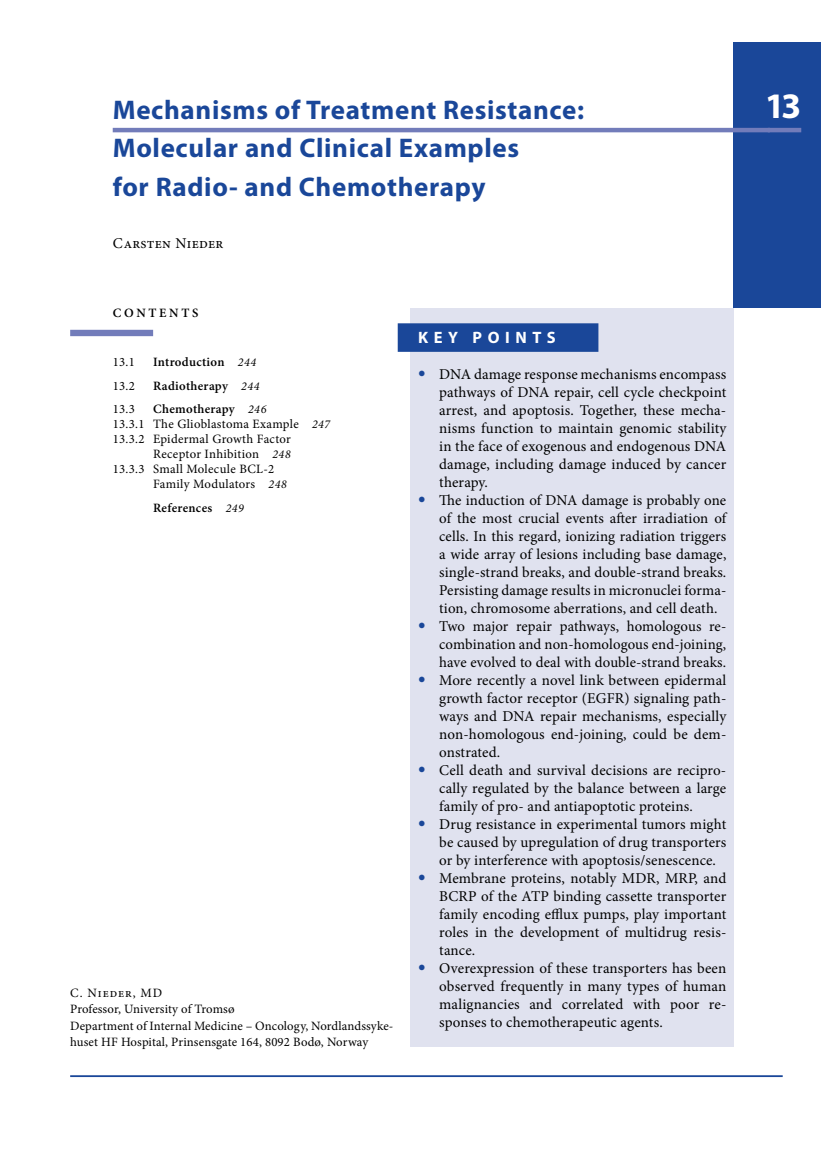
<style>
.page{position:relative;width:821px;height:1149px;background:#fff}
.page>*{position:absolute;margin:0;border:0;box-sizing:border-box;transform-origin:0 0}
.t1{font:700 36px "Myriad Pro";color:#fff}
.t2{font:700 27px/38.2px "Myriad Pro";letter-spacing:.025em;color:#1a4799}
.t3{font:700 16.5px "Myriad Pro";color:#fff}
.t4{font:15px/18px "Minion Pro";letter-spacing:.005em;color:#000;text-align:justify}
.t5{font:12.75px/16.5px "Minion Pro";letter-spacing:.01em;color:#000}
.t6{font:600 12.75px "Minion Pro";letter-spacing:.025em;color:#000}
.t7{font:600 12.75px "Minion Pro";letter-spacing:.21em;color:#000}
.s1{font-weight:400;font-style:italic;font-size:12px}
.s2{font-style:italic;font-size:12px}
.s3{font-size:21px;color:#1a4799}
</style>
<div class="page">
<div style="left:733px;top:43px;width:88px;height:264px;background:#1a4799"></div>
<div style="left:70px;top:330px;width:83px;height:6px;background:#727cba"></div>
<div style="left:410px;top:307px;width:323px;height:738px;background:#e0e2ef"></div>
<div style="left:398px;top:323px;width:200px;height:29px;background:#1a4799"></div>
<hr style="left:113px;top:128px;width:657px;height:4px;background:#727cba">
<hr style="left:767px;top:128px;width:34px;height:4px;background:#727cba">
<hr style="left:70px;top:1074px;width:712px;height:2px;background:#1a4799">
<h2 class="t2" style="left:113px;top:90px;width:473px">Mechanisms of Treatment Resistance:<br>Molecular and Clinical Examples<br>for Radio- and Chemotherapy</h2>
<p class="t4" style="left:113px;top:234px;width:112px">Carsten Nieder</p>
<p class="t7" style="left:113px;top:305px;width:87px">Contents</p>
<p class="t5" style="left:113px;top:354px;width:24px">13.1</p>
<p class="t6" style="left:153px;top:354px;width:105px">Introduction <span class="s1">244</span></p>
<p class="t5" style="left:113px;top:377px;width:24px">13.2</p>
<p class="t6" style="left:153px;top:378px;width:108px">Radiotherapy <span class="s1">244</span></p>
<p class="t5" style="left:113px;top:401px;width:24px">13.3</p>
<p class="t6" style="left:153px;top:401px;width:115px">Chemotherapy <span class="s1">246</span></p>
<p class="t5" style="left:113px;top:416px;width:219px">13.3.1 The Glioblastoma Example <span class="s2">247</span></p>
<p class="t5" style="left:113px;top:431px;width:180px">13.3.2 Epidermal Growth Factor</p>
<p class="t5" style="left:153px;top:446px;width:139px">Receptor Inhibition <span class="s2">248</span></p>
<p class="t5" style="left:113px;top:461px;width:163px">13.3.3 Small Molecule BCL-2</p>
<p class="t5" style="left:153px;top:476px;width:135px">Family Modulators <span class="s2">248</span></p>
<p class="t6" style="left:153px;top:500px;width:92px">References <span class="s1">249</span></p>
<p class="t5" style="left:70px;top:984px;width:325px">C. Nieder, MD<br>Professor, University of Tromsø<br>Department of Internal Medicine – Oncology, Nordlandssyke&shy;huset HF Hospital, Prinsensgate 164, 8092 Bodø, Norway</p>
<p class="t3" style="left:418px;top:327px;width:29px">K ey</p>
<p class="t3" style="left:472px;top:327px;width:73px">Poi nts</p>
<p class="t4" style="left:439px;top:364px;width:289px;text-indent:-21px"><span class="s3">•</span> DNA damage response mechanisms encompass pathways of DNA repair, cell cycle checkpoint arrest, and apoptosis. Together, these mecha&shy;nisms function to maintain genomic stability in the face of exogenous and endogenous DNA damage, including damage induced by cancer therapy.</p>
<p class="t4" style="left:439px;top:490px;width:289px;text-indent:-21px"><span class="s3">•</span> The induction of DNA damage is probably one of the most crucial events after irradiation of cells. In this regard, ionizing radiation triggers a wide array of lesions including base damage, single-strand breaks, and double-strand breaks.<br>Persisting damage results in micronuclei forma&shy;tion, chromosome aberrations, and cell death.</p>
<p class="t4" style="left:439px;top:616px;width:289px;text-indent:-21px"><span class="s3">•</span> Two major repair pathways, homologous re&shy;combination and non-homologous end-joining, have evolved to deal with double-strand breaks.</p>
<p class="t4" style="left:439px;top:670px;width:289px;text-indent:-21px"><span class="s3">•</span> More recently a novel link between epidermal growth factor receptor (EGFR) signaling path&shy;ways and DNA repair mechanisms, especially non-homologous end-joining, could be dem&shy;onstrated.</p>
<p class="t4" style="left:439px;top:760px;width:288px;text-indent:-21px"><span class="s3">•</span> Cell death and survival decisions are recipro&shy;cally regulated by the balance between a large family of pro- and antiapoptotic proteins.</p>
<p class="t4" style="left:439px;top:814px;width:289px;text-indent:-21px"><span class="s3">•</span> Drug resistance in experimental tumors might be caused by upregulation of drug transporters or by interference with apoptosis/senescence.</p>
<p class="t4" style="left:439px;top:868px;width:289px;text-indent:-21px"><span class="s3">•</span> Membrane proteins, notably MDR, MRP, and BCRP of the ATP binding cassette transporter family encoding efflux pumps, play important roles in the development of multidrug resis&shy;tance.</p>
<p class="t4" style="left:439px;top:958px;width:289px;text-indent:-21px"><span class="s3">•</span> Overexpression of these transporters has been observed frequently in many types of human malignancies and correlated with poor re&shy;sponses to chemotherapeutic agents.</p>
<h1 class="t1" style="left:767px;top:83px;width:34px">13</h1>
</div>
